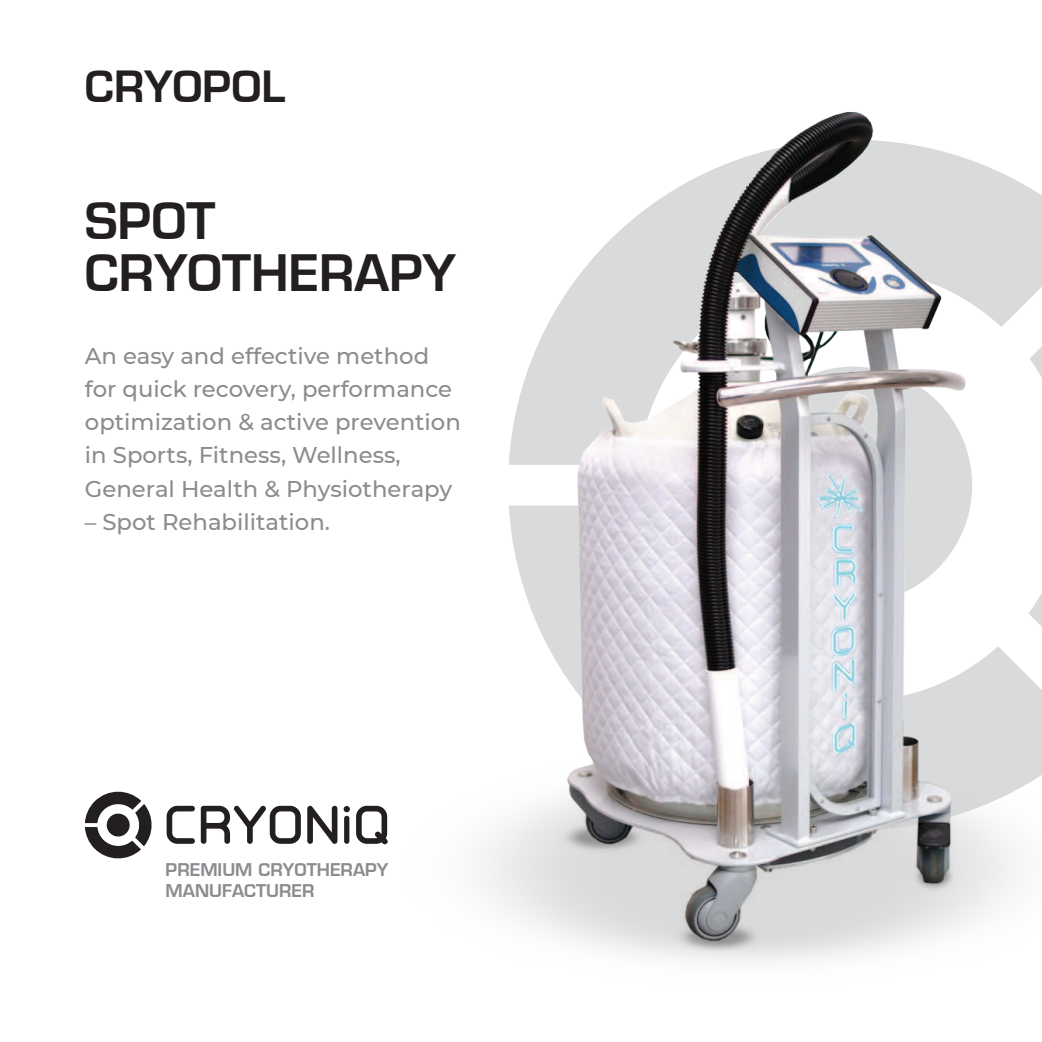
<style>
.page{position:relative;width:1042px;height:1042px;background:#fff}
.page>*{position:absolute;margin:0;border:0;box-sizing:border-box;transform-origin:0 0}
.t1{font:700 49px/52.5px "Euromode";color:#231f20}
.t2{font:700 42px "Euromode";color:#231f20}
.t3{font:500 22.75px/33.2px "Montserrat";color:#8a8c8f}
.t4{font:700 17.15px/21px "Euromode";color:#8a8c8f}
</style>
<div class="page">
<img style="left:84px;top:112px;width:958px;height:850px">
<svg style="left:85px;top:788px;width:69px;height:73px"></svg>
<svg style="left:167px;top:806px;width:28px;height:38px"></svg>
<svg style="left:201px;top:806px;width:100px;height:38px"></svg>
<svg style="left:307px;top:806px;width:30px;height:38px"></svg>
<svg style="left:344px;top:806px;width:6px;height:38px"></svg>
<svg style="left:356px;top:806px;width:32px;height:38px"></svg>
<h2 class="t2" style="left:85px;top:63px;width:202px">CRYOPOL</h2>
<h1 class="t1" style="left:85px;top:196px;width:372px">SPOT<br>CRYOTHERAPY</h1>
<p class="t3" style="left:85px;top:341px;width:377px">An easy and effective method for quick recovery, performance optimization &amp; active prevention in Sports, Fitness, Wellness,<br>General Health &amp; Physiotherapy</p>
<p class="t3" style="left:85px;top:507px;width:247px">– Spot Rehabilitation.</p>
<p class="t4" style="left:166px;top:860px;width:224px">PREMIUM CRYOTHERAPY<br>MANUFACTURER</p>
</div>
